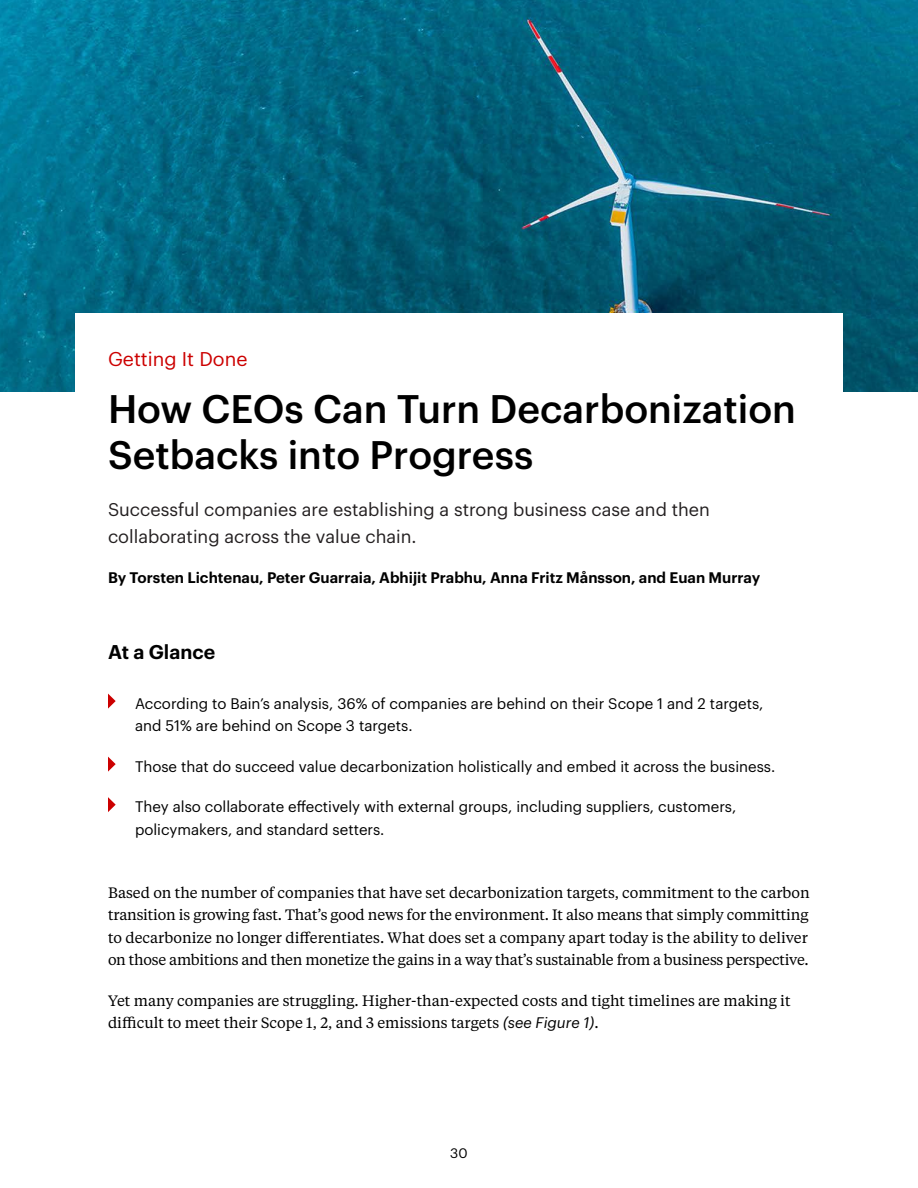
<style>
.page{position:relative;width:918px;height:1188px;background:#fff}
.page>*{position:absolute;margin:0;border:0;box-sizing:border-box;transform-origin:0 0}
.Article_Divider_Title{font:500 39px/46.5px "Graphik";color:#000}
.Article_Divider_-_Red_Chapter{font:19.5px "Graphik";color:#c00}
.Article_Divider_-_At_a_Glance{font:600 19.5px "Graphik";color:#000}
.Article_Divider_Subtitle{font:18px/27px "Graphik";color:#231f20}
.Body_Text{font:15px/22.5px "Tiempos Text";letter-spacing:-.005em;color:#000}
.Executive_Summary_Body_Text{font:15px/22.5px "Graphik";color:#000}
.Subhead_2{font:600 15px "Graphik";color:#000}
.t1{font:13.5px "Graphik";color:#000}
.s1{font-family:"Graphik";font-style:italic}
</style>
<div class="page">
<img style="left:0;top:0;width:918px;height:391px">
<div style="left:75px;top:313px;width:768px;height:84px;background:#fff"></div>
<svg style="left:108px;top:694px;width:8px;height:15px"></svg>
<svg style="left:108px;top:757px;width:8px;height:15px"></svg>
<svg style="left:108px;top:797px;width:8px;height:15px"></svg>
<p class="Article_Divider_-_Red_Chapter" style="left:108px;top:345px;width:141px">Getting It Done</p>
<p class="Article_Divider_Title" style="left:108px;top:382px;width:689px">How CEOs Can Turn Decarbonization<br>Setbacks into Progress</p>
<p class="Article_Divider_Subtitle" style="left:108px;top:494px;width:603px">Successful companies are establishing a strong business case and then collaborating across the value chain.</p>
<p class="Subhead_2" style="left:108px;top:566px;width:654px">By Torsten Lichtenau, Peter Guarraia, Abhijit Prabhu, Anna Fritz Månsson, and Euan Murray</p>
<p class="Article_Divider_-_At_a_Glance" style="left:108px;top:637px;width:109px">At a Glance</p>
<p class="Executive_Summary_Body_Text" style="left:135px;top:691px;width:630px">According to Bain’s analysis, 36% of companies are behind on their Scope 1 and 2 targets, and 51% are behind on Scope 3 targets.</p>
<p class="Executive_Summary_Body_Text" style="left:135px;top:754px;width:640px">Those that do succeed value decarbonization holistically and embed it across the business.</p>
<p class="Executive_Summary_Body_Text" style="left:135px;top:794px;width:603px">They also collaborate effectively with external groups, including suppliers, customers, policymakers, and standard setters.</p>
<p class="Body_Text" style="left:108px;top:880px;width:703px">Based on the number of companies that have set decarbonization targets, commitment to the carbon transition is growing fast. That’s good news for the environment. It also means that simply committing to decarbonize no longer differentiates. What does set a company apart today is the ability to deliver on those ambitions and then monetize the gains in a way that’s sustainable from a business perspective.</p>
<p class="Body_Text" style="left:108px;top:989px;width:684px">Yet many companies are struggling. Higher-than-expected costs and tight timelines are making it difficult to meet their Scope 1, 2, and 3 emissions targets <span class="s1">(see Figure 1)</span>.</p>
<p class="t1" style="left:450px;top:1143px;width:19px">30</p>
</div>
